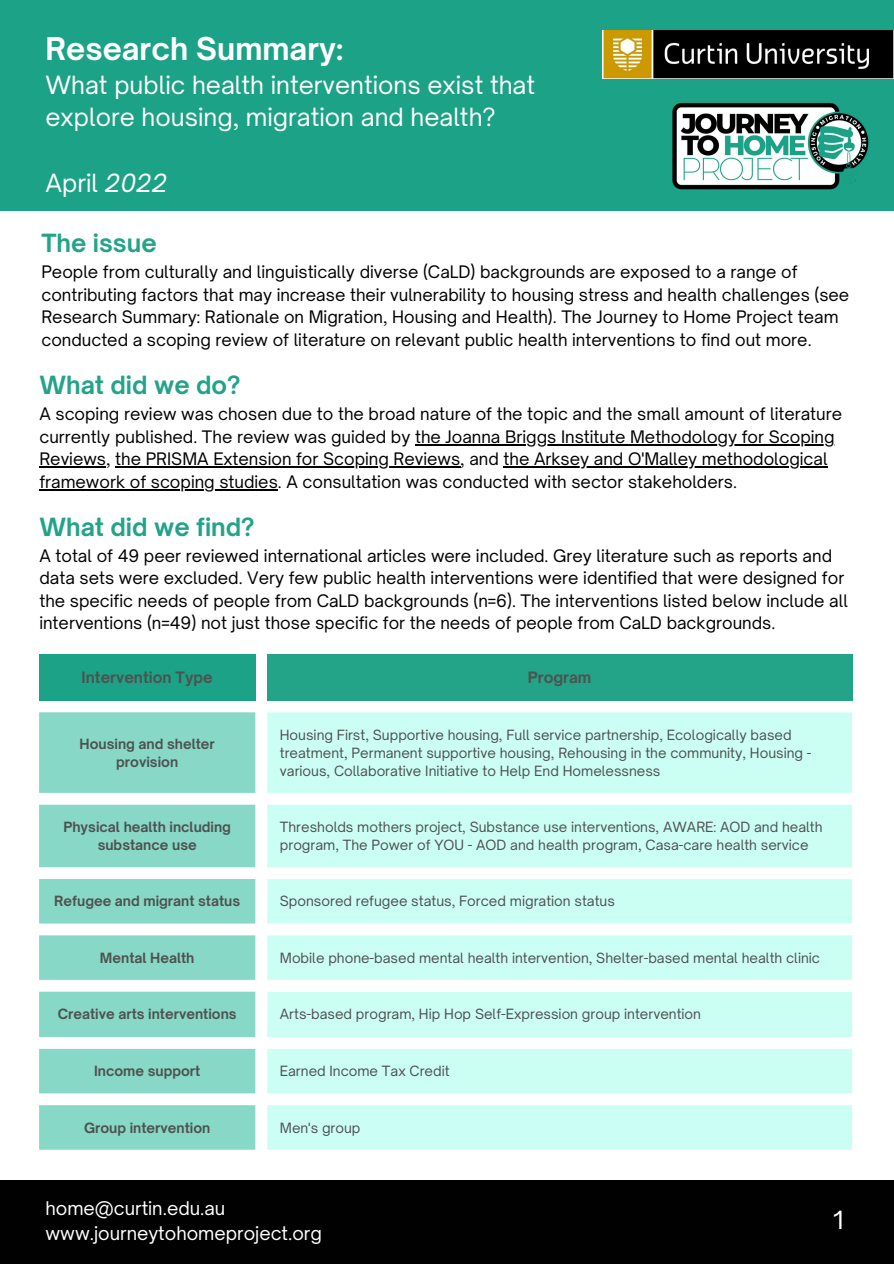
<style>
.page{position:relative;width:894px;height:1264px;background:#fff}
.page>*{position:absolute;margin:0;border:0;box-sizing:border-box;transform-origin:0 0}
.t1{font:700 30px "Open Sauce One";color:#fff}
.t2{font:24px/32.7px "Open Sauce One";color:#fff}
.t3{font:700 24px "Open Sauce One";color:#23a388}
.t4{font:18px "Open Sauce One";color:#fff}
.t5{font:16.5px/22.5px "Open Sauce One";color:#000}
.t6{font:700 15px "Open Sauce One";color:#4e5150}
.t7{font:13.5px/18px "Open Sauce One";color:#4e5150}
.t8{font:700 13.5px/18px "Open Sauce One";color:#4e5150;text-align:center}
.s1{font-style:italic}
</style>
<div class="page">
<div style="left:0;top:0;width:893px;height:211px;background:#1ca286"></div>
<div style="left:0;top:1180px;width:893px;height:83px;background:#010101"></div>
<img style="left:672px;top:103px;width:197px;height:87px">
<img style="left:602px;top:30px;width:291px;height:49px">
<div style="left:39px;top:654px;width:216px;height:46px;background:#1ca286"></div>
<div style="left:267px;top:654px;width:585px;height:46px;background:#23a388"></div>
<svg style="left:39px;top:712px;width:216px;height:437px;fill:#87d8c7"></svg>
<svg style="left:267px;top:712px;width:585px;height:437px;fill:#ccfff4"></svg>
<hr style="left:415px;top:444px;width:419px;height:1px;background:#000">
<hr style="left:39px;top:466px;width:67px;height:1px;background:#000">
<hr style="left:115px;top:466px;width:345px;height:1px;background:#000">
<hr style="left:503px;top:466px;width:324px;height:1px;background:#000">
<hr style="left:39px;top:489px;width:239px;height:1px;background:#000">
<p class="t1" style="left:45px;top:30px;width:299px">Research Summary:</p>
<p class="t2" style="left:45px;top:68px;width:491px">What public health interventions exist that explore housing, migration and health?</p>
<p class="t2" style="left:45px;top:166px;width:123px">April <span class="s1">2022</span></p>
<p class="t3" style="left:41px;top:228px;width:117px">The issue</p>
<p class="t5" style="left:41px;top:261px;width:809px">People from culturally and linguistically diverse (CaLD) backgrounds are exposed to a range of contributing factors that may increase their vulnerability to housing stress and health challenges (see Research Summary: Rationale on Migration, Housing and Health). The Journey to Home Project team conducted a scoping review of literature on relevant public health interventions to find out more.</p>
<p class="t3" style="left:39px;top:370px;width:203px">What did we do?</p>
<p class="t5" style="left:39px;top:403px;width:804px">A scoping review was chosen due to the broad nature of the topic and the small amount of literature currently published. The review was guided by the Joanna Briggs Institute Methodology for Scoping Reviews, the PRISMA Extension for Scoping Reviews, and the Arksey and O'Malley methodological framework of scoping studies. A consultation was conducted with sector stakeholders.</p>
<p class="t3" style="left:39px;top:512px;width:216px">What did we find?</p>
<p class="t5" style="left:39px;top:544px;width:809px">A total of 49 peer reviewed international articles were included. Grey literature such as reports and data sets were excluded. Very few public health interventions were identified that were designed for the specific needs of people from CaLD backgrounds (n=6). The interventions listed below include all interventions (n=49) not just those specific for the needs of people from CaLD backgrounds.</p>
<p class="t6" style="left:82px;top:668px;width:133px">Intervention Type</p>
<p class="t6" style="left:527px;top:668px;width:65px">Program</p>
<p class="t8" style="left:80px;top:734px;width:137px">Housing and shelter provision</p>
<p class="t7" style="left:280px;top:725px;width:533px">Housing First, Supportive housing, Full service partnership, Ecologically based treatment, Permanent supportive housing, Rehousing in the community, Housing - various, Collaborative Initiative to Help End Homelessness</p>
<p class="t8" style="left:63px;top:817px;width:169px">Physical health including substance use</p>
<p class="t7" style="left:280px;top:817px;width:544px">Thresholds mothers project, Substance use interventions, AWARE: AOD and health program, The Power of YOU - AOD and health program, Casa-care health service</p>
<p class="t8" style="left:54px;top:892px;width:187px">Refugee and migrant status</p>
<p class="t7" style="left:280px;top:892px;width:336px">Sponsored refugee status, Forced migration status</p>
<p class="t8" style="left:100px;top:948px;width:96px">Mental Health</p>
<p class="t7" style="left:280px;top:948px;width:541px">Mobile phone-based mental health intervention, Shelter-based mental health clinic</p>
<p class="t8" style="left:58px;top:1004px;width:180px">Creative arts interventions</p>
<p class="t7" style="left:280px;top:1004px;width:422px">Arts-based program, Hip Hop Self-Expression group intervention</p>
<p class="t8" style="left:94px;top:1062px;width:108px">Income support</p>
<p class="t7" style="left:280px;top:1062px;width:171px">Earned Income Tax Credit</p>
<p class="t8" style="left:84px;top:1118px;width:128px">Group intervention</p>
<p class="t7" style="left:280px;top:1118px;width:82px">Men's group</p>
<p class="t4" style="left:45px;top:1197px;width:181px">home@curtin.edu.au</p>
<p class="t4" style="left:45px;top:1221px;width:278px">www.journeytohomeproject.org</p>
<p class="t2" style="left:833px;top:1203px;width:12px">1</p>
</div>
